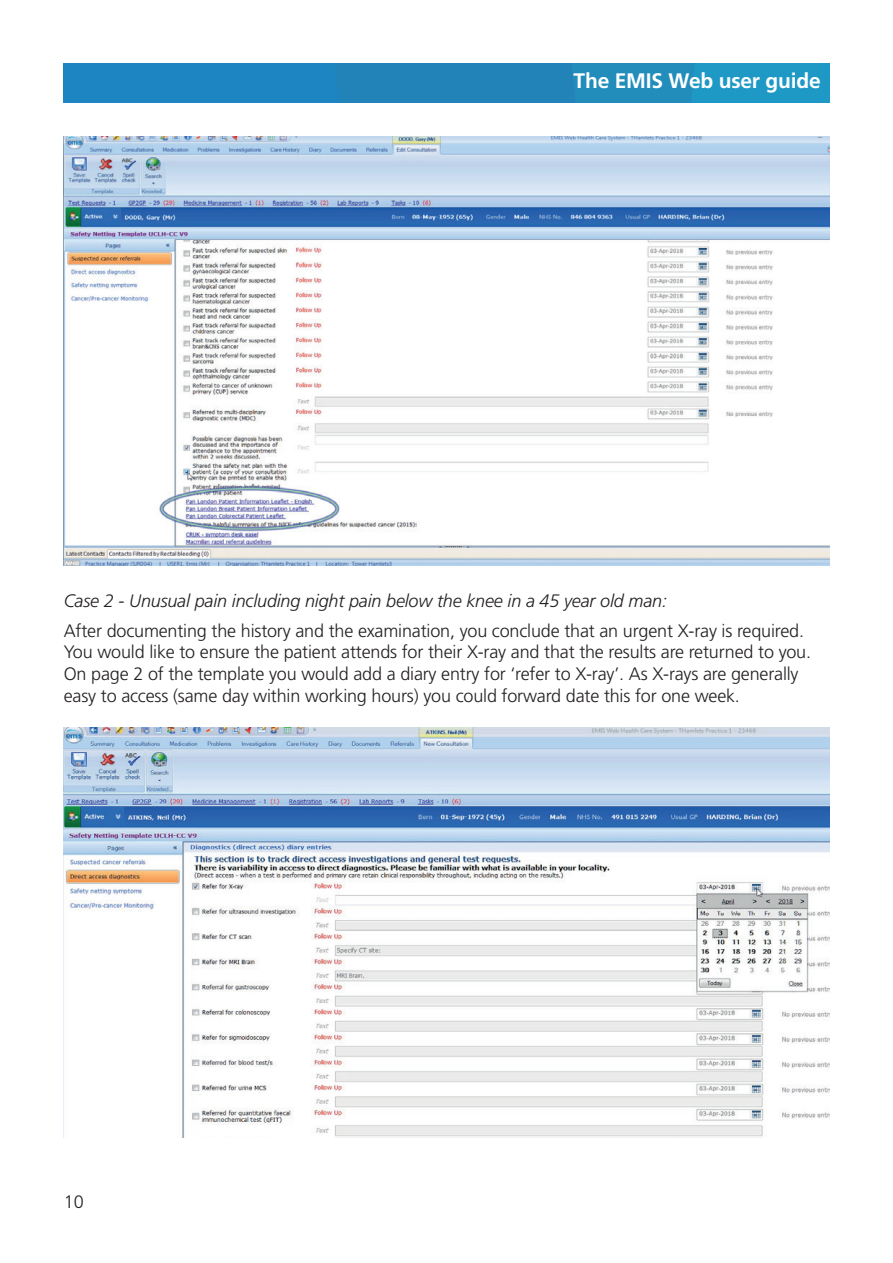
<style>
.page{position:relative;width:893px;height:1263px;background:#fff}
.page>*{position:absolute;margin:0;border:0;box-sizing:border-box;transform-origin:0 0}
.t1{font:700 21px "Frutiger LT Std";letter-spacing:-.01em;color:#fff}
.t2{font:300 18px/21.6px "Frutiger LT Std";letter-spacing:-.01em;color:#231f20}
.t3{font:italic 300 18px "Frutiger LT Std";letter-spacing:-.01em;color:#231f20}
</style>
<div class="page">
<div style="left:64px;top:64px;width:765px;height:38px;background:#2286bb"></div>
<div style="left:691px;top:64px;width:138px;height:38px;background:#1e99c6"></div>
<img style="left:64px;top:136px;width:765px;height:430px">
<img style="left:64px;top:727px;width:765px;height:410px">
<p class="t1" style="left:574px;top:68px;width:249px">The EMIS Web user guide</p>
<p class="t3" style="left:64px;top:590px;width:605px">Case 2 - Unusual pain including night pain below the knee in a 45 year old man:</p>
<p class="t2" style="left:64px;top:620px;width:749px">After documenting the history and the examination, you conclude that an urgent X-ray is required.<br>You would like to ensure the patient attends for their X-ray and that the results are returned to you.<br>On page 2 of the template you would add a diary entry for ‘refer to X-ray’. As X-rays are generally easy to access (same day within working hours) you could forward date this for one week.</p>
<p class="t2" style="left:64px;top:1192px;width:22px">10</p>
</div>
